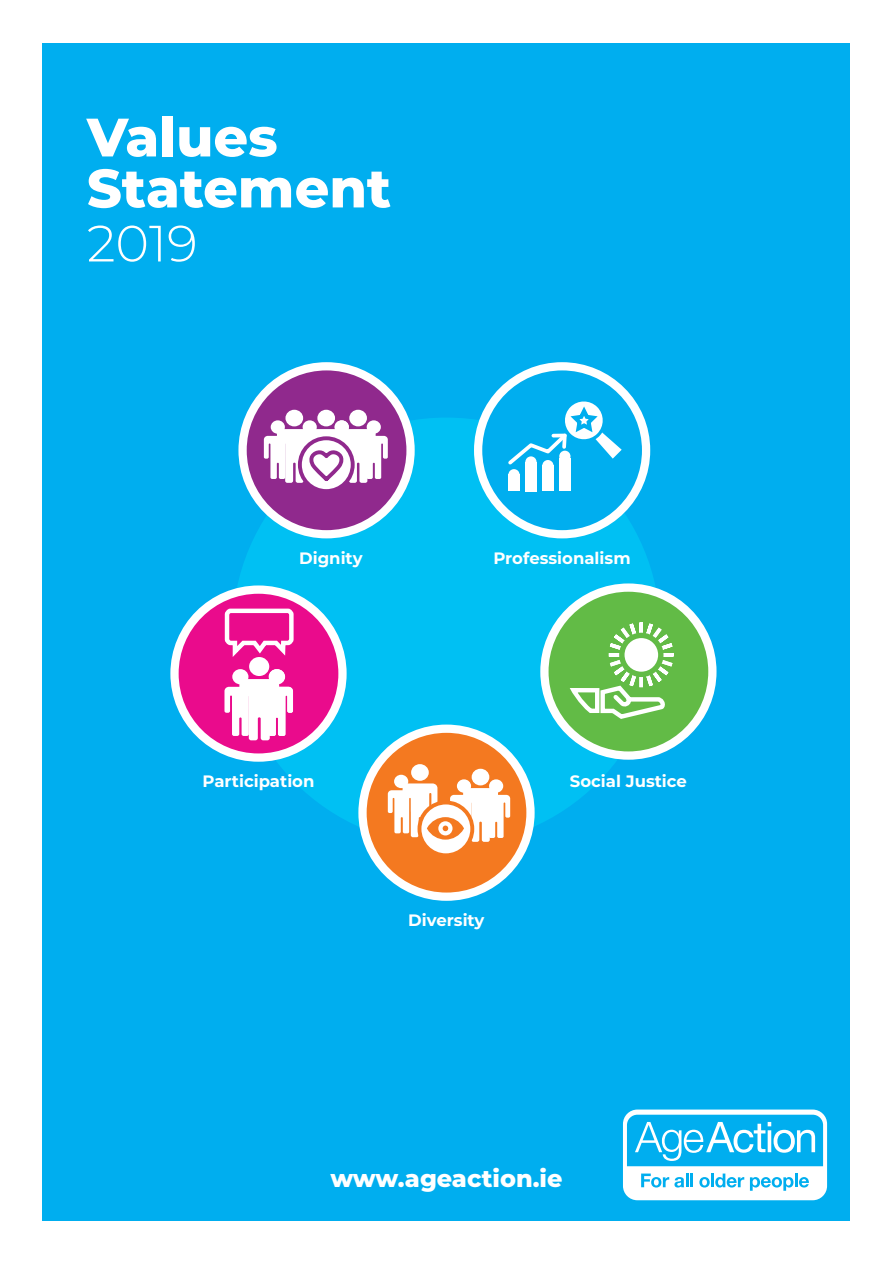
<style>
.page{position:relative;width:893px;height:1263px;background:#fff}
.page>*{position:absolute;margin:0;border:0;box-sizing:border-box;transform-origin:0 0}
.t1{font:800 54px/51px "Montserrat";color:#fff}
.t2{font:300 51px "Montserrat";color:#fff}
.t3{font:800 24px "Montserrat";color:#fff}
.t4{font:700 16.5px "Montserrat";color:#fff}
</style>
<div class="page">
<div style="left:43px;top:43px;width:807px;height:1177px;background:#00aeef"></div>
<div style="left:623px;top:1109px;width:204px;height:91px;background:#fff;border-radius:14px"></div>
<svg style="left:627px;top:1115px;width:196px;height:76px"></svg>
<div style="left:232px;top:418px;width:428px;height:427px;background:#00c0f3;border-radius:50%"></div>
<div style="left:243px;top:366px;width:168px;height:168px;background:#90298d;border-radius:50%"></div>
<div style="left:238px;top:362px;width:177px;height:176px;border:8px solid #fff;border-radius:50%"></div>
<div style="left:317px;top:410px;width:18px;height:16px;background:#fff;border-radius:50%"></div>
<div style="left:303px;top:420px;width:14px;height:14px;background:#fff;border-radius:50%"></div>
<div style="left:285px;top:410px;width:18px;height:16px;background:#fff;border-radius:50%"></div>
<div style="left:271px;top:420px;width:14px;height:14px;background:#fff;border-radius:50%"></div>
<div style="left:367px;top:420px;width:14px;height:14px;background:#fff;border-radius:50%"></div>
<div style="left:349px;top:410px;width:18px;height:16px;background:#fff;border-radius:50%"></div>
<div style="left:335px;top:420px;width:14px;height:14px;background:#fff;border-radius:50%"></div>
<svg style="left:300px;top:438px;width:53px;height:53px"></svg>
<div style="left:298px;top:436px;width:57px;height:57px;border:4px solid #90298d;border-radius:50%"></div>
<svg style="left:264px;top:429px;width:124px;height:54px"></svg>
<div style="left:175px;top:590px;width:167px;height:167px;background:#ea0b8c;border-radius:50%"></div>
<div style="left:170px;top:585px;width:177px;height:177px;border:8px solid #fff;border-radius:50%"></div>
<div style="left:269px;top:669px;width:16px;height:15px;background:#fff;border-radius:50%"></div>
<div style="left:249px;top:657px;width:20px;height:19px;background:#fff;border-radius:50%"></div>
<div style="left:232px;top:669px;width:16px;height:15px;background:#fff;border-radius:50%"></div>
<svg style="left:224px;top:679px;width:69px;height:61px"></svg>
<svg style="left:224px;top:608px;width:70px;height:54px"></svg>
<div style="left:478px;top:366px;width:168px;height:168px;background:#00aeef;border-radius:50%"></div>
<div style="left:474px;top:362px;width:176px;height:176px;border:8px solid #fff;border-radius:50%"></div>
<div style="left:508px;top:475px;width:12px;height:16px;background:#fff"></div>
<div style="left:542px;top:466px;width:11px;height:25px;background:#fff"></div>
<div style="left:525px;top:462px;width:12px;height:29px;background:#fff"></div>
<div style="left:559px;top:458px;width:11px;height:33px;background:#fff"></div>
<svg style="left:508px;top:401px;width:114px;height:67px"></svg>
<div style="left:508px;top:469px;width:12px;height:11px;background:#fff;border-radius:50%"></div>
<div style="left:525px;top:456px;width:12px;height:12px;background:#fff;border-radius:50%"></div>
<div style="left:542px;top:460px;width:11px;height:11px;background:#fff;border-radius:50%"></div>
<div style="left:559px;top:451px;width:11px;height:11px;background:#fff;border-radius:50%"></div>
<svg style="left:544px;top:588px;width:168px;height:167px;background:#78c460"></svg>
<div style="left:540px;top:583px;width:176px;height:177px;border:8px solid #fff;border-radius:50%"></div>
<svg style="left:362px;top:729px;width:168px;height:168px;background:#f58a3c"></svg>
<div style="left:358px;top:724px;width:177px;height:177px;border:8px solid #fff;border-radius:50%"></div>
<svg style="left:569px;top:619px;width:108px;height:160px"></svg>
<div style="left:411px;top:764px;width:18px;height:17px;background:#fff;border-radius:50%"></div>
<div style="left:394px;top:775px;width:14px;height:13px;background:#fff;border-radius:50%"></div>
<div style="left:489px;top:779px;width:14px;height:14px;background:#fff;border-radius:50%"></div>
<div style="left:472px;top:769px;width:17px;height:16px;background:#fff;border-radius:50%"></div>
<svg style="left:457px;top:779px;width:14px;height:14px"></svg>
<svg style="left:388px;top:783px;width:122px;height:74px;background:#fac6a0"></svg>
<h1 class="t1" style="left:87px;top:109px;width:306px">Values<br>Statement</h1>
<h2 class="t2" style="left:87px;top:209px;width:112px">2019</h2>
<p class="t4" style="left:299px;top:546px;width:65px">Dignity</p>
<p class="t4" style="left:493px;top:546px;width:139px">Professionalism</p>
<p class="t4" style="left:202px;top:769px;width:114px">Participation</p>
<p class="t4" style="left:408px;top:909px;width:78px">Diversity</p>
<p class="t4" style="left:570px;top:769px;width:119px">Social Justice</p>
<h3 class="t3" style="left:330px;top:1161px;width:234px">www.ageaction.ie</h3>
</div>
